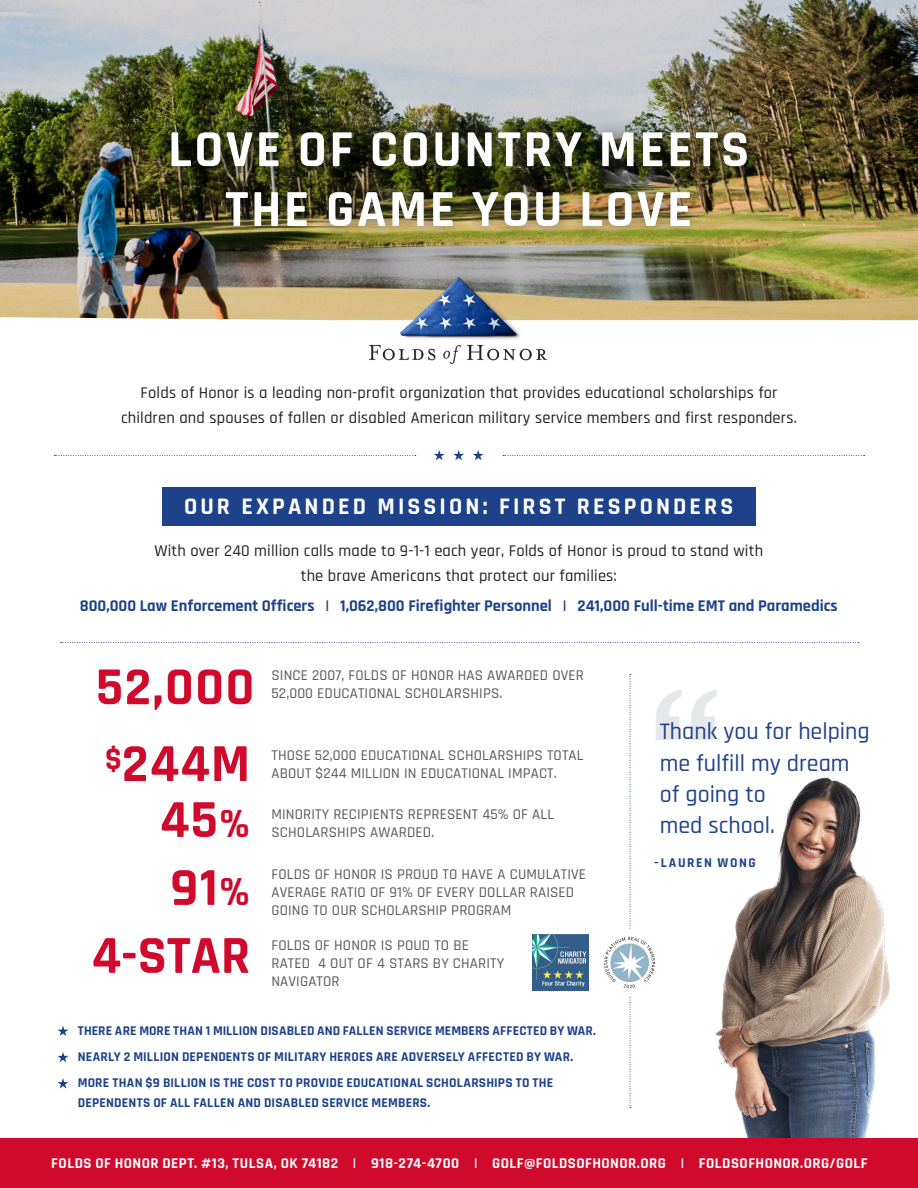
<style>
.page{position:relative;width:918px;height:1188px;background:#fff}
.page>*{position:absolute;margin:0;border:0;box-sizing:border-box;transform-origin:0 0}
.t1{font:700 159.9px "Ringside";color:#e6e7e9}
.t2{font:700 54px/67.9px "Rajdhani";letter-spacing:.025em;color:#cf0a2c}
.t3{font:700 52.5px/59.8px "Rajdhani";letter-spacing:.05em;color:#fff;text-align:center}
.t4{font:500 24px/31.3px "Rajdhani";color:#1e428a}
.t5{font:700 24px "Rajdhani";letter-spacing:.13em;color:#fff}
.t6{font:500 16.5px/25.5px "Rajdhani";letter-spacing:.01em;color:#231f20;text-align:center}
.t7{font:700 16.5px "Rajdhani";color:#1e428a}
.t8{font:500 15px/18px "Rajdhani";letter-spacing:.01em;color:#57585a}
.t9{font:700 15px "Rajdhani";letter-spacing:.025em;color:#fff}
.t10{font:700 13.5px/19.5px "Rajdhani";letter-spacing:.015em;color:#1e428a}
.t11{font:700 13.5px "Rajdhani";letter-spacing:.115em;color:#1e428a}
.s1{font-size:42px}
</style>
<div class="page">
<img style="left:715px;top:777px;width:175px;height:361px">
<div style="left:162px;top:487px;width:593px;height:39px;background:#1e428a"></div>
<div style="left:0;top:1138px;width:918px;height:50px;background:#cf0a2c"></div>
<svg style="left:61px;top:642px;width:798px;height:1px"></svg>
<img style="left:0;top:0;width:918px;height:320px">
<svg style="left:604px;top:674px;width:51px;height:434px"></svg>
<img style="left:533px;top:934px;width:56px;height:57px">
<img style="left:353px;top:266px;width:212px;height:99px">
<div style="left:156px;top:117px;width:606px;height:124px;background:#231f20;opacity:.6"></div>
<svg style="left:58px;top:1078px;width:10px;height:11px"></svg>
<svg style="left:58px;top:1052px;width:10px;height:10px"></svg>
<svg style="left:58px;top:1026px;width:10px;height:10px"></svg>
<svg style="left:54px;top:455px;width:362px;height:1px"></svg>
<svg style="left:503px;top:455px;width:362px;height:1px"></svg>
<svg style="left:434px;top:450px;width:11px;height:10px"></svg>
<svg style="left:453px;top:450px;width:11px;height:10px"></svg>
<svg style="left:473px;top:450px;width:11px;height:10px"></svg>
<p class="t3" style="left:168px;top:121px;width:583px">LOVE OF COUNTRY MEETS<br>THE GAME YOU LOVE</p>
<p class="t6" style="left:121px;top:380px;width:677px">Folds of Honor is a leading non-profit organization that provides educational scholarships for children and spouses of fallen or disabled American military service members and first responders.</p>
<p class="t5" style="left:184px;top:492px;width:551px">OUR EXPANDED MISSION: FIRST RESPONDERS</p>
<p class="t6" style="left:154px;top:538px;width:610px">With over 240 million calls made to 9-1-1 each year, Folds of Honor is proud to stand with the brave Americans that protect our families:</p>
<p class="t7" style="left:80px;top:596px;width:760px">800,000 Law Enforcement Officers | 1,062,800 Firefighter Personnel | 241,000 Full-time EMT and Paramedics</p>
<p class="t2" style="left:96px;top:650px;width:160px;line-height:76.8px">52,000 <sup>$</sup>244M</p>
<p class="t2" style="left:92px;top:787px;width:160px;text-align:right">45<span class="s1">%<br></span>91<span class="s1">%<br></span>4-STAR</p>
<p class="t8" style="left:271px;top:667px;width:314px">SINCE 2007, FOLDS OF HONOR HAS AWARDED OVER<br>52,000 EDUCATIONAL SCHOLARSHIPS.</p>
<p class="t8" style="left:271px;top:746px;width:314px">THOSE 52,000 EDUCATIONAL SCHOLARSHIPS TOTAL<br>ABOUT $244 MILLION IN EDUCATIONAL IMPACT.</p>
<p class="t8" style="left:271px;top:805px;width:284px">MINORITY RECIPIENTS REPRESENT 45% OF ALL<br>SCHOLARSHIPS AWARDED.</p>
<p class="t8" style="left:271px;top:866px;width:316px">FOLDS OF HONOR IS PROUD TO HAVE A CUMULATIVE<br>AVERAGE RATIO OF 91% OF EVERY DOLLAR RAISED<br>GOING TO OUR SCHOLARSHIP PROGRAM</p>
<p class="t8" style="left:271px;top:937px;width:234px">FOLDS OF HONOR IS POUD TO BE<br>RATED 4 OUT OF 4 STARS BY CHARITY<br>NAVIGATOR</p>
<p class="t10" style="left:78px;top:1021px;width:520px">THERE ARE MORE THAN 1 MILLION DISABLED AND FALLEN SERVICE MEMBERS AFFECTED BY WAR.</p>
<p class="t10" style="left:78px;top:1047px;width:497px">NEARLY 2 MILLION DEPENDENTS OF MILITARY HEROES ARE ADVERSELY AFFECTED BY WAR.</p>
<p class="t10" style="left:78px;top:1073px;width:477px">MORE THAN $9 BILLION IS THE COST TO PROVIDE EDUCATIONAL SCHOLARSHIPS TO THE<br>DEPENDENTS OF ALL FALLEN AND DISABLED SERVICE MEMBERS.</p>
<p class="t1" style="left:648px;top:623px;width:76px">“</p>
<p class="t4" style="left:660px;top:717px;width:212px">Thank you for helping me fulfill my dream of going to<br>med school.</p>
<p class="t11" style="left:654px;top:854px;width:103px">–LAUREN WONG</p>
<p class="t9" style="left:51px;top:1154px;width:818px">FOLDS OF HONOR DEPT. #13, TULSA, OK 74182 | 918-274-4700 | GOLF@FOLDSOFHONOR.ORG | FOLDSOFHONOR.ORG/GOLF</p>
</div>
